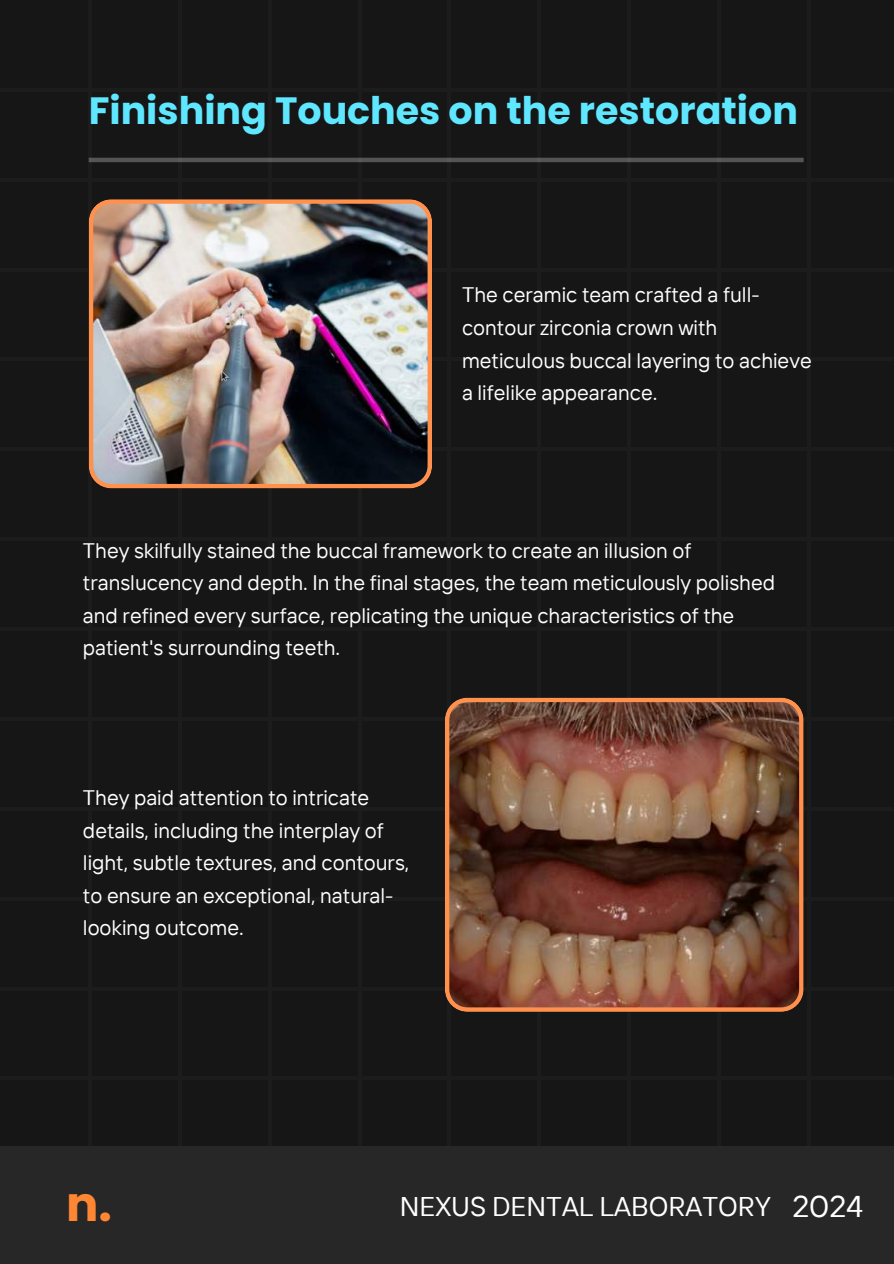
<style>
.page{position:relative;width:894px;height:1264px;background:#fff}
.page>*{position:absolute;margin:0;border:0;box-sizing:border-box;transform-origin:0 0}
.t1{font:700 48px "Poppins";color:#ff8632}
.t2{font:700 37.95px "Poppins";color:#5ee7ff}
.t3{font:700 33px "Arimo";color:#fff}
.t4{font:27px "TT Interphases";color:#fff}
.t5{font:21px/32.7px "TT Interphases";color:#fff}
.s1{font-size:30px}
</style>
<div class="page">
<div style="left:0;top:0;width:893px;height:1263px;background:#161616"></div>
<hr style="left:88px;top:0;width:3px;height:1168px;background:#2e2e2e">
<hr style="left:178px;top:0;width:3px;height:1168px;background:#2e2e2e">
<hr style="left:268px;top:0;width:3px;height:1168px;background:#2e2e2e">
<hr style="left:358px;top:0;width:3px;height:1168px;background:#2e2e2e">
<hr style="left:447px;top:0;width:4px;height:1168px;background:#1c1c1c">
<hr style="left:537px;top:0;width:4px;height:1168px;background:#1c1c1c">
<hr style="left:627px;top:0;width:3px;height:1168px;background:#2e2e2e">
<hr style="left:717px;top:0;width:3px;height:1168px;background:#2e2e2e">
<hr style="left:807px;top:0;width:3px;height:1168px;background:#2e2e2e">
<hr style="left:0;top:1076px;width:893px;height:3px;background:#2e2e2e">
<hr style="left:0;top:986px;width:893px;height:4px;background:#1c1c1c">
<hr style="left:0;top:897px;width:893px;height:3px;background:#2e2e2e">
<hr style="left:0;top:807px;width:893px;height:3px;background:#2e2e2e">
<hr style="left:0;top:717px;width:893px;height:3px;background:#2e2e2e">
<hr style="left:0;top:627px;width:893px;height:3px;background:#2e2e2e">
<hr style="left:0;top:537px;width:893px;height:4px;background:#1c1c1c">
<hr style="left:0;top:447px;width:893px;height:4px;background:#1c1c1c">
<hr style="left:0;top:358px;width:893px;height:3px;background:#2e2e2e">
<hr style="left:0;top:268px;width:893px;height:3px;background:#2e2e2e">
<hr style="left:0;top:178px;width:893px;height:3px;background:#2e2e2e">
<hr style="left:0;top:88px;width:893px;height:3px;background:#2e2e2e">
<hr style="left:89px;top:158px;width:714px;height:4px;background:#545454">
<img style="left:89px;top:199px;width:343px;height:289px">
<img style="left:444px;top:697px;width:359px;height:314px">
<div style="left:0;top:1147px;width:893px;height:116px;background:#272727"></div>
<h2 class="t2" style="left:89px;top:89px;width:710px">Finishing Touches on the restoration</h2>
<p class="t5" style="left:462px;top:278px;width:351px">The ceramic team crafted a full&shy;contour zirconia crown with meticulous buccal layering to achieve a lifelike appearance.</p>
<p class="t5" style="left:83px;top:533px;width:693px">They skilfully stained the buccal framework to create an illusion of translucency and depth. In the final stages, the team meticulously polished and refined every surface, replicating the unique characteristics of the patient's surrounding teeth.</p>
<p class="t5" style="left:83px;top:780px;width:328px">They paid attention to intricate details, including the interplay of light, subtle textures, and contours, to ensure an exceptional, natural&shy;looking outcome.</p>
<h1 class="t1" style="left:66px;top:1175px;width:47px">n.</h1>
<p class="t4" style="left:399px;top:1189px;width:464px">NEXUS DENTAL LABORATORY <span class="s1">2024</span></p>
<p class="t4" style="left:517px;top:1188px;width:252px">DR. NIGEL SUGGETT</p>
<h3 class="t3" style="left:563px;top:1197px;width:314px">lets.torque.implants</h3>
</div>
